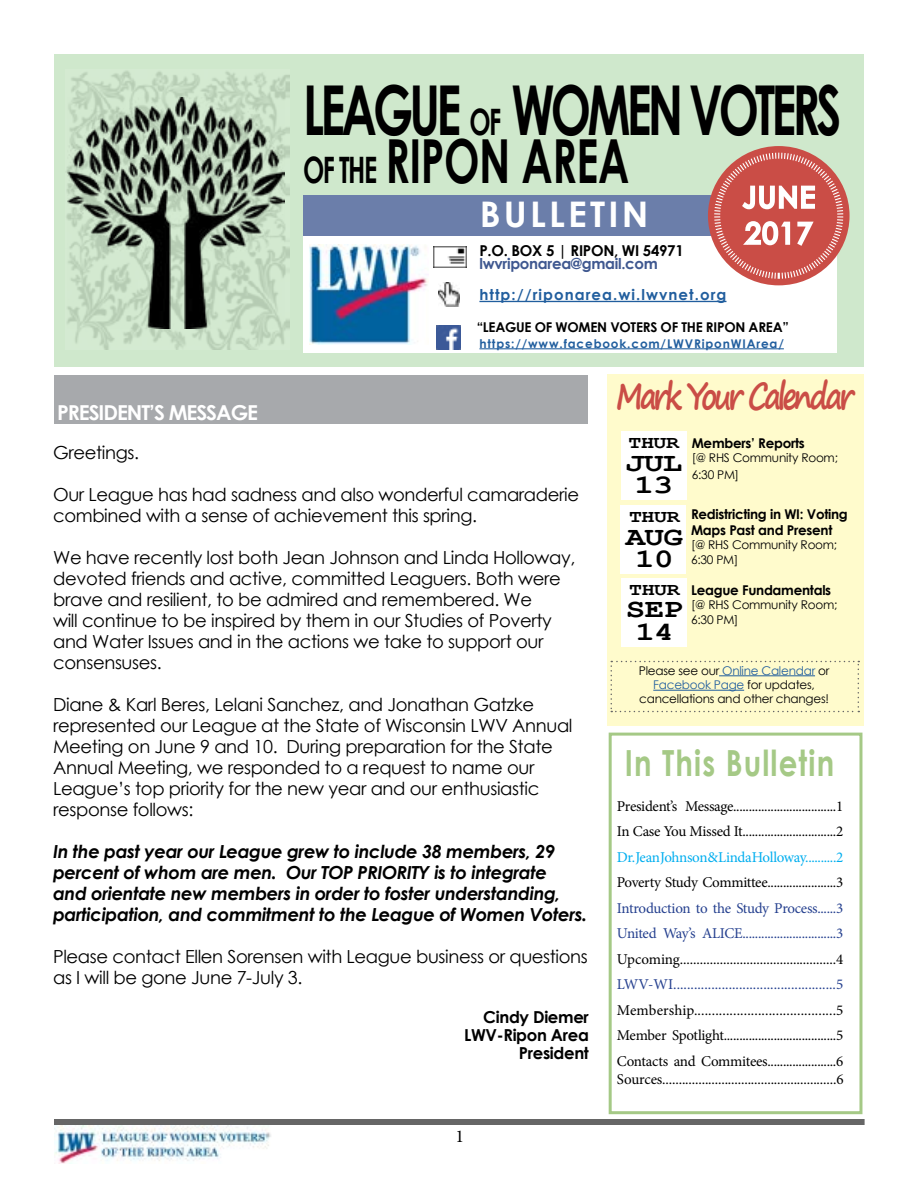
<style>
.page{position:relative;width:918px;height:1188px;background:#fff}
.page>*{position:absolute;margin:0;border:0;box-sizing:border-box;transform-origin:0 0}
.t1{font:700 68.85px "Century Gothic";letter-spacing:-.08em;color:#000;scale:.7 1}
.t2{font:700 60.75px "Century Gothic";letter-spacing:-.01em;color:#000;scale:.7 1}
.t3{font:700 36px "Segoe Print";letter-spacing:-.12em;color:#ca4d46;scale:.81 1}
.t4{font:700 36px "Century Gothic";letter-spacing:.04em;color:#a5c986;scale:.81 1}
.t5{font:700 35.25px "Century Gothic";letter-spacing:.09em;color:#fff}
.t6{font:700 26.7px/22.5px "Courier New";letter-spacing:-.02em;color:#000;text-align:center;scale:1.21 1}
.t7{font:700 20.55px "Century Gothic";letter-spacing:-.05em;color:#fff}
.t8{font:18px/21px "Century Gothic";letter-spacing:-.02em;color:#000}
.t9{font:italic 700 18px/21px "Century Gothic";letter-spacing:-.02em;color:#000}
.t10{font:18px "Minion Pro";color:#000}
.t11{font:700 17.85px "Courier New";letter-spacing:-.02em;color:#000;scale:1.21 1}
.t12{font:700 16.5px/18px "Century Gothic";letter-spacing:-.02em;color:#000;text-align:right}
.t13{font:15px/25.5px "Minion Pro";letter-spacing:-.02em;color:#000}
.t14{font:15px/25.5px "Minion Pro";letter-spacing:-.025em;color:#25408f}
.t15{font:15px "Minion Pro";letter-spacing:-.025em;color:#00aeef}
.t16{font:700 15px "Century Gothic";letter-spacing:.07em;color:#215e9e}
.t17{font:700 15px "Century Gothic";letter-spacing:-.02em;color:#000}
.t18{font:700 15px "Century Gothic";letter-spacing:-.02em;color:#3f5890}
.t19{font:700 13.5px/16.2px "Century Gothic";letter-spacing:-.02em;color:#000}
.t20{font:12px/14.4px "Century Gothic";letter-spacing:-.02em;color:#000}
.t21{font:700 12px "Century Gothic";letter-spacing:.07em;color:#215e9e}
.s1{font-size:36.45px}
.s2{color:#215e9e}
</style>
<div class="page">
<div style="left:54px;top:1119px;width:811px;height:6px;background:#666"></div>
<img style="left:54px;top:1125px;width:217px;height:39px">
<div style="left:609px;top:733px;width:253px;height:381px;border:3px solid #a5c986"></div>
<div style="left:55px;top:54px;width:809px;height:312px;background:#cfe8cc"></div>
<div style="left:607px;top:374px;width:257px;height:351px;background:#fffbcc"></div>
<div style="left:303px;top:195px;width:504px;height:42px;background:#6b7eaa"></div>
<div style="left:54px;top:375px;width:534px;height:49px;background:#a7a9ac"></div>
<div style="left:621px;top:578px;width:65px;height:68px;background:#fff"></div>
<div style="left:303px;top:236px;width:534px;height:117px;background:#fff"></div>
<hr style="left:479px;top:348px;width:305px;height:1px;background:#215e9e">
<img style="left:436px;top:325px;width:25px;height:25px">
<img style="left:438px;top:283px;width:21px;height:24px">
<img style="left:433px;top:246px;width:34px;height:22px">
<hr style="left:479px;top:301px;width:247px;height:1px;background:#215e9e">
<div style="left:708px;top:146px;width:142px;height:139px;background:#ca4d46;border-radius:50%"></div>
<svg style="left:713px;top:152px;width:131px;height:128px"></svg>
<img style="left:66px;top:71px;width:224px;height:278px">
<img style="left:68px;top:98px;width:216px;height:231px">
<div style="left:622px;top:431px;width:65px;height:69px;background:#fff"></div>
<svg style="left:611px;top:661px;width:248px;height:51px"></svg>
<hr style="left:719px;top:675px;width:96px;height:1px;background:#215e9e">
<hr style="left:653px;top:690px;width:91px;height:1px;background:#215e9e">
<img style="left:310px;top:244px;width:118px;height:101px">
<div style="left:621px;top:505px;width:65px;height:69px;background:#fff"></div>
<h1 class="t1" style="left:303px;top:57px;width:771px">LEAGUE <span class="s1">OF</span> WOMEN VOTERS</h1>
<h2 class="t2" style="left:303px;top:114px;width:468px"><span class="s1">OF THE</span> RIPON AREA</h2>
<h3 class="t5" style="left:480px;top:188px;width:170px">BULLETIN</h3>
<p class="t17" style="left:479px;top:239px;width:206px">P.O. BOX 5 | RIPON, WI 54971</p>
<p class="t18" style="left:479px;top:252px;width:180px">lwvriponarea@gmail.com</p>
<p class="t16" style="left:479px;top:283px;width:249px">http://riponarea.wi.lwvnet.org</p>
<p class="t19" style="left:477px;top:318px;width:314px">“LEAGUE OF WOMEN VOTERS OF THE RIPON AREA”</p>
<p class="t7" style="left:57px;top:396px;width:203px">PRESIDENT’S MESSAGE</p>
<p class="t21" style="left:479px;top:334px;width:306px">https://www.facebook.com/LWVRiponWIArea/</p>
<h3 class="t3" style="left:616px;top:363px;width:295px">Mark Your Calendar</h3>
<p class="t8" style="left:53px;top:442px;width:88px">Greetings.</p>
<p class="t8" style="left:53px;top:484px;width:528px">Our League has had sadness and also wonderful camaraderie combined with a sense of achievement this spring.</p>
<p class="t8" style="left:53px;top:547px;width:524px">We have recently lost both Jean Johnson and Linda Holloway, devoted friends and active, committed Leaguers. Both were brave and resilient, to be admired and remembered. We<br>will continue to be inspired by them in our Studies of Poverty and Water Issues and in the actions we take to support our consensuses.</p>
<p class="t8" style="left:53px;top:694px;width:521px">Diane &amp; Karl Beres, Lelani Sanchez, and Jonathan Gatzke represented our League at the State of Wisconsin LWV Annual Meeting on June 9 and 10. During preparation for the State Annual Meeting, we responded to a request to name our League’s top priority for the new year and our enthusiastic response follows:</p>
<p class="t9" style="left:53px;top:840px;width:536px">In the past year our League grew to include 38 members, 29 percent of whom are men. Our TOP PRIORITY is to integrate<br>and orientate new members in order to foster understanding, participation, and commitment to the League of Women Voters.</p>
<p class="t8" style="left:53px;top:946px;width:536px">Please contact Ellen Sorensen with League business or questions as I will be gone June 7-July 3.</p>
<p class="t12" style="left:464px;top:1007px;width:126px">Cindy Diemer<br>LWV-Ripon Area<br>President</p>
<p class="t10" style="left:456px;top:1124px;width:10px">1</p>
<p class="t11" style="left:629px;top:432px;width:43px">THUR</p>
<h3 class="t6" style="left:625px;top:450px;width:49px">JUL<br>13</h3>
<p class="t11" style="left:629px;top:505px;width:43px">THUR</p>
<h3 class="t6" style="left:626px;top:524px;width:49px">AUG<br>10</h3>
<p class="t11" style="left:629px;top:578px;width:43px">THUR</p>
<h3 class="t6" style="left:626px;top:597px;width:49px">SEP<br>14</h3>
<p class="t19" style="left:692px;top:434px;width:115px">Members’ Reports</p>
<p class="t20" style="left:692px;top:450px;width:148px;line-height:16.2px">[@ RHS Community Room;<br>6:30 PM]</p>
<p class="t19" style="left:691px;top:505px;width:158px">Redistricting in WI: Voting<br>Maps Past and Present</p>
<p class="t20" style="left:691px;top:537px;width:148px">[@ RHS Community Room;<br>6:30 PM]</p>
<p class="t19" style="left:691px;top:581px;width:142px">League Fundamentals</p>
<p class="t20" style="left:691px;top:597px;width:148px">[@ RHS Community Room;<br>6:30 PM]</p>
<p class="t20" style="left:639px;top:663px;width:192px;text-align:center">Please see our <span class="s2">Online Calendar</span> or<br><span class="s2">Facebook Page</span> for updates, cancellations and other changes!</p>
<h3 class="t4" style="left:625px;top:735px;width:260px">In This Bulletin</h3>
<p class="t13" style="left:617px;top:793px;width:228px">President’s Message.................................1<br>In Case You Missed It..............................2</p>
<p class="t15" style="left:617px;top:847px;width:228px">Dr. Jean Johnson &amp; Linda Holloway..........2</p>
<p class="t13" style="left:617px;top:870px;width:228px">Poverty Study Committee......................3</p>
<p class="t14" style="left:617px;top:895px;width:228px">Introduction to the Study Process......3<br>United Way’s ALICE..............................3</p>
<p class="t13" style="left:617px;top:946px;width:228px">Upcoming...............................................4</p>
<p class="t14" style="left:617px;top:972px;width:228px">LWV-WI...............................................5</p>
<p class="t13" style="left:617px;top:997px;width:228px;text-align:justify">Membership........................................5<br>Member Spotlight....................................5<br>Contacts and Commitees......................6</p>
<p class="t13" style="left:617px;top:1066px;width:228px">Sources.....................................................6</p>
</div>
